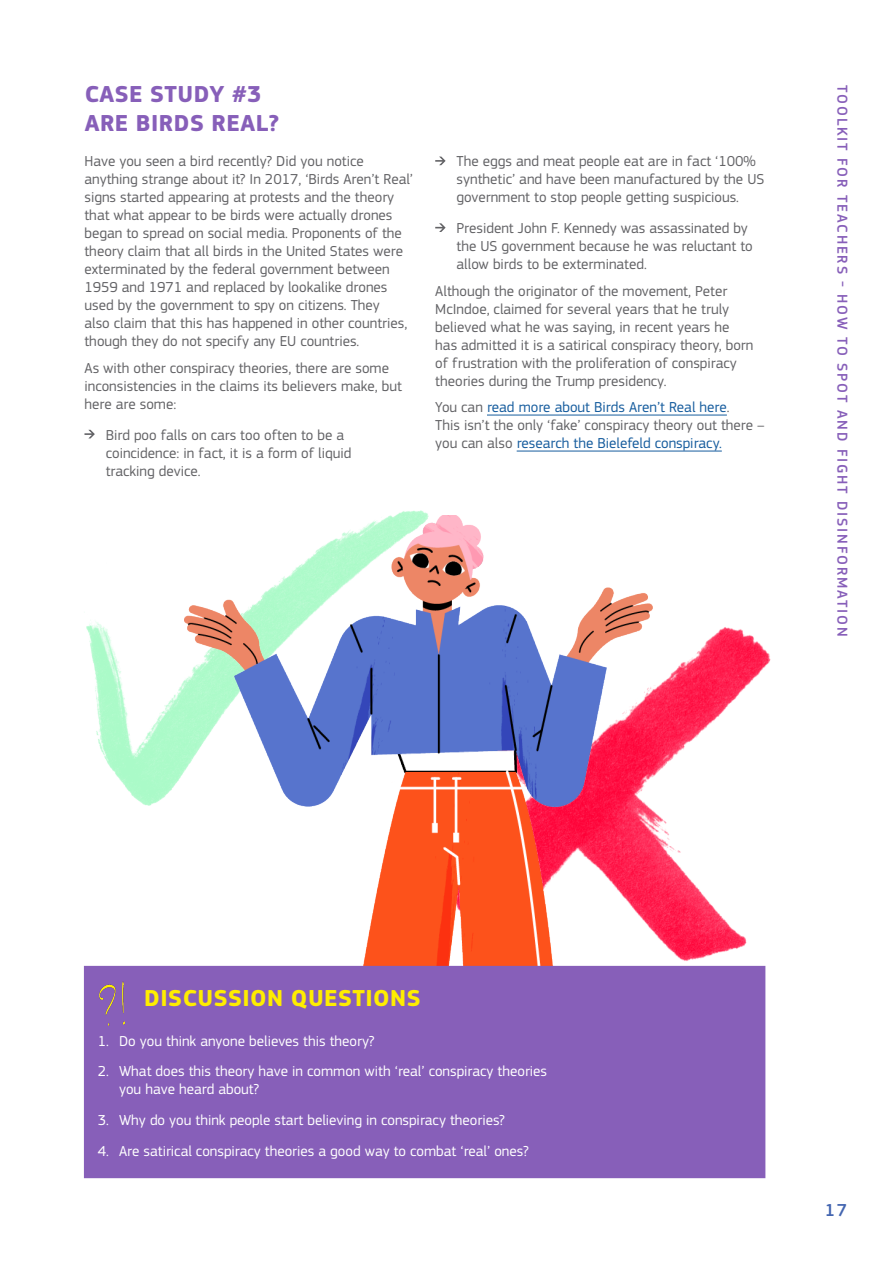
<style>
.page{position:relative;width:893px;height:1263px;background:#fff}
.page>*{position:absolute;margin:0;border:0;box-sizing:border-box;transform-origin:0 0}
.t1{font:700 24px/28.8px "EC Square Sans Pro";letter-spacing:.02em;color:#875fb9}
.t2{font:700 24px "EC Square Sans Pro";letter-spacing:.02em;color:#ffed00}
.t3{font:500 18px "EC Square Sans Pro";color:#4365b0}
.t4{font:15px/18px "EC Square Sans Pro";color:#636366}
.t5{font:15px/18px "EC Square Sans Pro";color:#fff}
.t6{font:500 15px "EC Square Sans Pro";letter-spacing:.12em;color:#875fb9}
.s1{color:#175d9e}
</style>
<div class="page">
<img style="left:86px;top:510px;width:342px;height:295px">
<img style="left:653px;top:627px;width:118px;height:334px">
<img style="left:185px;top:515px;width:468px;height:451px">
<hr style="left:487px;top:415px;width:240px;height:1px;background:#175d9e">
<hr style="left:517px;top:451px;width:205px;height:1px;background:#175d9e">
<svg style="left:84px;top:430px;width:11px;height:8px"></svg>
<svg style="left:435px;top:157px;width:11px;height:8px"></svg>
<svg style="left:435px;top:223px;width:11px;height:9px"></svg>
<div style="left:84px;top:966px;width:681px;height:211px;background:#875fb9"></div>
<div style="left:84px;top:966px;width:681px;height:212px;border:1px solid #875fb9"></div>
<img style="left:99px;top:981px;width:27px;height:45px">
<h1 class="t1" style="left:85px;top:81px;width:196px">CASE STUDY #3<br>ARE BIRDS REAL?</h1>
<p class="t4" style="left:84px;top:152px;width:330px">Have you seen a bird recently? Did you notice anything strange about it? In 2017, ‘Birds Aren’t Real’ signs started appearing at protests and the theory that what appear to be birds were actually drones began to spread on social media. Proponents of the theory claim that all birds in the United States were exterminated by the federal government between 1959 and 1971 and replaced by lookalike drones used by the government to spy on citizens. They<br>also claim that this has happened in other countries, though they do not specify any EU countries.</p>
<p class="t4" style="left:84px;top:359px;width:319px">As with other conspiracy theories, there are some inconsistencies in the claims its believers make, but here are some:</p>
<p class="t4" style="left:106px;top:426px;width:247px;text-indent:-21px"><sup>•</sup> Bird poo falls on cars too often to be a coincidence: in fact, it is a form of liquid tracking device.</p>
<p class="t4" style="left:457px;top:152px;width:309px;text-indent:-21px"><sup>•</sup> The eggs and meat people eat are in fact ‘100% synthetic’ and have been manufactured by the US government to stop people getting suspicious.</p>
<p class="t4" style="left:457px;top:219px;width:298px;text-indent:-21px"><sup>•</sup> President John F. Kennedy was assassinated by the US government because he was reluctant to allow birds to be exterminated.</p>
<p class="t4" style="left:435px;top:282px;width:320px">Although the originator of the movement, Peter McIndoe, claimed for several years that he truly believed what he was saying, in recent years he has admitted it is a satirical conspiracy theory, born of frustration with the proliferation of conspiracy theories during the Trump presidency.</p>
<p class="t4" style="left:435px;top:398px;width:331px">You can <span class="s1">read more about Birds Aren’t Real here</span>.<br>This isn’t the only ‘fake’ conspiracy theory out there – you can also <span class="s1">research the Bielefeld conspiracy.</span></p>
<p class="t6" style="left:851px;top:85px;width:553px;rotate:90deg">TOOLKIT FOR TEACHERS - HOW TO SPOT AND FIGHT DISINFORMATION</p>
<h1 class="t2" style="left:144px;top:984px;width:278px">DISCUSSION QUESTIONS</h1>
<p class="t5" style="left:98px;top:1032px;width:278px">1. Do you think anyone believes this theory?</p>
<p class="t5" style="left:119px;top:1062px;width:430px;text-indent:-21px">2. What does this theory have in common with ‘real’ conspiracy theories you have heard about?</p>
<p class="t5" style="left:98px;top:1111px;width:409px">3. Why do you think people start believing in conspiracy theories?</p>
<p class="t5" style="left:98px;top:1142px;width:432px">4. Are satirical conspiracy theories a good way to combat ‘real’ ones?</p>
<p class="t3" style="left:825px;top:1199px;width:24px">17</p>
</div>
